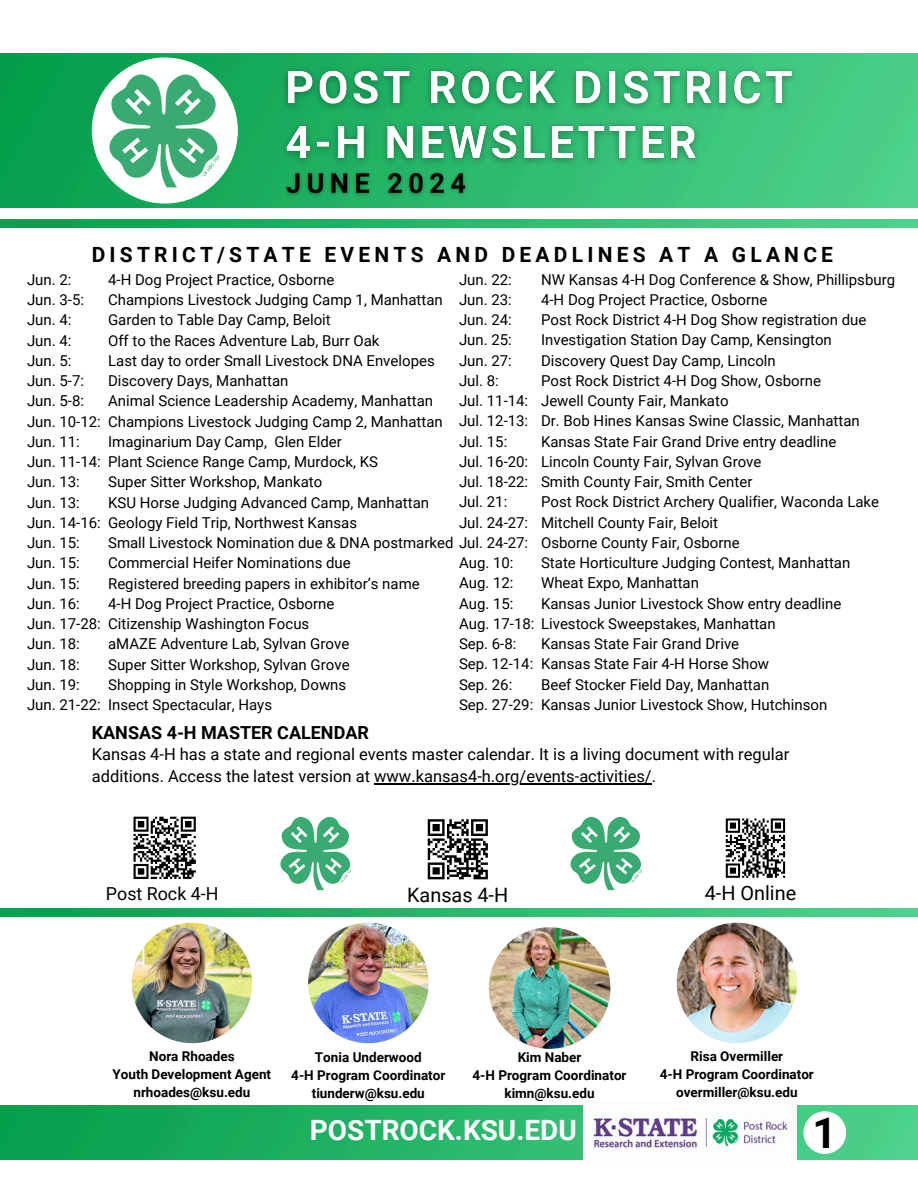
<style>
.page{position:relative;width:918px;height:1188px;background:#fff}
.page>*{position:absolute;margin:0;border:0;box-sizing:border-box;transform-origin:0 0}
.t1{font:700 42.45px "Roboto";color:#000}
.t2{font:700 28.05px "Roboto";color:#fff}
.t3{font:700 21px "Roboto";letter-spacing:.2em;color:#000}
.t4{font:19.8px "Roboto";color:#000}
.t5{font:700 18px "Roboto";color:#000}
.t6{font:17.85px "Roboto";color:#000}
.t7{font:16.5px/22.5px "Roboto";color:#000}
.t8{font:15px "Roboto";color:#000}
.t9{font:700 13.5px "Roboto";color:#000}
</style>
<div class="page">
<img style="left:0;top:54px;width:918px;height:154px">
<div style="left:92px;top:57px;width:146px;height:147px;background:#fff;border-radius:50%"></div>
<img style="left:102px;top:68px;width:126px;height:126px;border-radius:50%">
<img style="left:132px;top:923px;width:120px;height:120px;border-radius:50%">
<img style="left:308px;top:923px;width:121px;height:120px;border-radius:50%">
<img style="left:489px;top:927px;width:121px;height:122px;border-radius:50%">
<img style="left:677px;top:923px;width:120px;height:120px;border-radius:50%">
<img style="left:0;top:909px;width:918px;height:8px">
<img style="left:0;top:1106px;width:918px;height:54px">
<img style="left:584px;top:1106px;width:212px;height:54px">
<div style="left:803px;top:1111px;width:43px;height:43px;background:#fff;border-radius:50%"></div>
<img style="left:0;top:219px;width:918px;height:8px">
<svg style="left:428px;top:819px;width:60px;height:60px"></svg>
<svg style="left:133px;top:816px;width:63px;height:63px"></svg>
<img style="left:275px;top:813px;width:82px;height:82px;border-radius:50%">
<svg style="left:725px;top:818px;width:61px;height:60px"></svg>
<img style="left:566px;top:813px;width:81px;height:82px;border-radius:50%">
<img style="left:276px;top:60px;width:528px;height:112px">
<img style="left:279px;top:166px;width:194px;height:36px">
<hr style="left:374px;top:783px;width:278px;height:1px;background:#000">
<p class="t3" style="left:92px;top:242px;width:743px">DISTRICT/STATE EVENTS AND DEADLINES AT A GLANCE</p>
<p class="t8" style="left:541px;top:271px;width:356px">NW Kansas 4-H Dog Conference &amp; Show, Phillipsburg</p>
<h4 class="t8" style="left:541px;top:291px;width:228px">4-H Dog Project Practice, Osborne</h4>
<p class="t8" style="left:541px;top:311px;width:327px">Post Rock District 4-H Dog Show registration due</p>
<p class="t8" style="left:541px;top:332px;width:292px">Investigation Station Day Camp, Kensington</p>
<h4 class="t8" style="left:541px;top:352px;width:236px">Discovery Quest Day Camp, Lincoln</h4>
<p class="t8" style="left:541px;top:372px;width:281px">Post Rock District 4-H Dog Show, Osborne</p>
<p class="t8" style="left:541px;top:392px;width:189px">Jewell County Fair, Mankato</p>
<p class="t8" style="left:541px;top:413px;width:320px">Dr. Bob Hines Kansas Swine Classic, Manhattan</p>
<p class="t8" style="left:541px;top:433px;width:297px">Kansas State Fair Grand Drive entry deadline</p>
<p class="t8" style="left:541px;top:453px;width:222px">Lincoln County Fair, Sylvan Grove</p>
<p class="t8" style="left:541px;top:473px;width:213px">Smith County Fair, Smith Center</p>
<p class="t8" style="left:541px;top:494px;width:340px">Post Rock District Archery Qualifier, Waconda Lake</p>
<p class="t8" style="left:541px;top:514px;width:179px">Mitchell County Fair, Beloit</p>
<p class="t8" style="left:541px;top:534px;width:200px">Osborne County Fair, Osborne</p>
<p class="t8" style="left:541px;top:554px;width:311px">State Horticulture Judging Contest, Manhattan</p>
<p class="t8" style="left:541px;top:575px;width:159px">Wheat Expo, Manhattan</p>
<p class="t8" style="left:541px;top:595px;width:302px">Kansas Junior Livestock Show entry deadline</p>
<p class="t8" style="left:541px;top:635px;width:200px">Kansas State Fair Grand Drive</p>
<p class="t8" style="left:541px;top:656px;width:230px">Kansas State Fair 4-H Horse Show</p>
<p class="t8" style="left:541px;top:676px;width:230px">Beef Stocker Field Day, Manhattan</p>
<p class="t8" style="left:541px;top:696px;width:288px">Kansas Junior Livestock Show, Hutchinson</p>
<p class="t8" style="left:108px;top:271px;width:228px">4-H Dog Project Practice, Osborne</p>
<p class="t8" style="left:108px;top:291px;width:336px">Champions Livestock Judging Camp 1, Manhattan</p>
<p class="t8" style="left:108px;top:311px;width:224px">Garden to Table Day Camp, Beloit</p>
<p class="t8" style="left:108px;top:332px;width:273px">Off to the Races Adventure Lab, Burr Oak</p>
<p class="t8" style="left:108px;top:352px;width:328px">Last day to order Small Livestock DNA Envelopes</p>
<p class="t8" style="left:108px;top:372px;width:182px">Discovery Days, Manhattan</p>
<p class="t8" style="left:108px;top:392px;width:327px">Animal Science Leadership Academy, Manhattan</p>
<p class="t8" style="left:108px;top:413px;width:336px">Champions Livestock Judging Camp 2, Manhattan</p>
<p class="t8" style="left:108px;top:433px;width:235px">Imaginarium Day Camp, Glen Elder</p>
<p class="t8" style="left:108px;top:453px;width:271px">Plant Science Range Camp, Murdock, KS</p>
<p class="t8" style="left:108px;top:473px;width:216px">Super Sitter Workshop, Mankato</p>
<p class="t8" style="left:108px;top:494px;width:323px">KSU Horse Judging Advanced Camp, Manhattan</p>
<p class="t8" style="left:108px;top:514px;width:250px">Geology Field Trip, Northwest Kansas</p>
<p class="t8" style="left:108px;top:534px;width:422px">Small Livestock Nomination due &amp; DNA postmarked Jul. 24-27:</p>
<p class="t8" style="left:108px;top:554px;width:244px">Commercial Heifer Nominations due</p>
<p class="t8" style="left:108px;top:575px;width:313px">Registered breeding papers in exhibitor’s name</p>
<p class="t8" style="left:108px;top:595px;width:228px">4-H Dog Project Practice, Osborne</p>
<p class="t8" style="left:108px;top:615px;width:203px">Citizenship Washington Focus</p>
<p class="t8" style="left:108px;top:635px;width:243px">aMAZE Adventure Lab, Sylvan Grove</p>
<p class="t8" style="left:108px;top:656px;width:243px">Super Sitter Workshop, Sylvan Grove</p>
<p class="t8" style="left:108px;top:676px;width:240px">Shopping in Style Workshop, Downs</p>
<p class="t8" style="left:108px;top:696px;width:165px">Insect Spectacular, Hays</p>
<p class="t7" style="left:92px;top:743px;width:699px">Kansas 4-H has a state and regional events master calendar. It is a living document with regular additions. Access the latest version at www.kansas4-h.org/events-activities/.</p>
<p class="t8" style="left:459px;top:271px;width:54px">Jun. 22:</p>
<p class="t8" style="left:459px;top:291px;width:54px">Jun. 23:</p>
<p class="t8" style="left:459px;top:311px;width:54px">Jun. 24:</p>
<p class="t8" style="left:459px;top:332px;width:54px">Jun. 25:</p>
<p class="t8" style="left:459px;top:352px;width:54px">Jun. 27:</p>
<p class="t8" style="left:459px;top:372px;width:41px">Jul. 8:</p>
<p class="t8" style="left:459px;top:392px;width:71px">Jul. 11-14:</p>
<p class="t8" style="left:459px;top:413px;width:71px">Jul. 12-13:</p>
<p class="t8" style="left:459px;top:433px;width:50px">Jul. 15:</p>
<p class="t8" style="left:459px;top:453px;width:71px">Jul. 16-20:</p>
<p class="t8" style="left:459px;top:473px;width:71px">Jul. 18-22:</p>
<p class="t8" style="left:459px;top:494px;width:50px">Jul. 21:</p>
<p class="t8" style="left:459px;top:514px;width:71px">Jul. 24-27:</p>
<p class="t8" style="left:459px;top:554px;width:56px">Aug. 10:</p>
<p class="t8" style="left:459px;top:575px;width:56px">Aug. 12:</p>
<p class="t8" style="left:459px;top:595px;width:56px">Aug. 15:</p>
<h5 class="t8" style="left:459px;top:615px;width:318px">Aug. 17-18: Livestock Sweepstakes, Manhattan</h5>
<h6 class="t8" style="left:459px;top:635px;width:59px">Sep. 6-8:</h6>
<p class="t8" style="left:459px;top:656px;width:76px">Sep. 12-14:</p>
<h6 class="t8" style="left:459px;top:676px;width:55px">Sep. 26:</h6>
<p class="t8" style="left:459px;top:696px;width:76px">Sep. 27-29:</p>
<p class="t8" style="left:27px;top:271px;width:46px">Jun. 2:</p>
<p class="t8" style="left:27px;top:291px;width:59px">Jun. 3-5:</p>
<p class="t8" style="left:27px;top:311px;width:46px">Jun. 4:</p>
<p class="t8" style="left:27px;top:332px;width:46px">Jun. 4:</p>
<p class="t8" style="left:27px;top:352px;width:46px">Jun. 5:</p>
<p class="t8" style="left:27px;top:372px;width:59px">Jun. 5-7:</p>
<p class="t8" style="left:27px;top:392px;width:59px">Jun. 5-8:</p>
<p class="t8" style="left:27px;top:413px;width:75px">Jun. 10-12:</p>
<p class="t8" style="left:27px;top:433px;width:54px">Jun. 11:</p>
<p class="t8" style="left:27px;top:453px;width:75px">Jun. 11-14:</p>
<p class="t8" style="left:27px;top:473px;width:54px">Jun. 13:</p>
<p class="t8" style="left:27px;top:494px;width:54px">Jun. 13:</p>
<p class="t8" style="left:27px;top:514px;width:75px">Jun. 14-16:</p>
<p class="t8" style="left:27px;top:534px;width:54px">Jun. 15:</p>
<p class="t8" style="left:27px;top:554px;width:54px">Jun. 15:</p>
<p class="t8" style="left:27px;top:575px;width:54px">Jun. 15:</p>
<p class="t8" style="left:27px;top:595px;width:54px">Jun. 16:</p>
<p class="t8" style="left:27px;top:615px;width:75px">Jun. 17-28:</p>
<p class="t8" style="left:27px;top:635px;width:54px">Jun. 18:</p>
<p class="t8" style="left:27px;top:656px;width:54px">Jun. 18:</p>
<p class="t8" style="left:27px;top:676px;width:54px">Jun. 19:</p>
<p class="t8" style="left:27px;top:696px;width:75px">Jun. 21-22:</p>
<p class="t5" style="left:92px;top:723px;width:279px">KANSAS 4-H MASTER CALENDAR</p>
<p class="t6" style="left:106px;top:884px;width:114px">Post Rock 4-H</p>
<p class="t4" style="left:407px;top:884px;width:103px">Kansas 4-H</p>
<p class="t4" style="left:705px;top:881px;width:93px">4-H Online</p>
<p class="t9" style="left:149px;top:1048px;width:87px">Nora Rhoades</p>
<p class="t9" style="left:113px;top:1066px;width:160px">Youth Development Agent</p>
<p class="t9" style="left:134px;top:1084px;width:118px">nrhoades@ksu.edu</p>
<p class="t9" style="left:691px;top:1048px;width:94px">Risa Overmiller</p>
<p class="t9" style="left:660px;top:1066px;width:156px">4-H Program Coordinator</p>
<p class="t9" style="left:676px;top:1084px;width:123px">overmiller@ksu.edu</p>
<p class="t9" style="left:315px;top:1050px;width:108px">Tonia Underwood</p>
<p class="t9" style="left:291px;top:1068px;width:156px">4-H Program Coordinator</p>
<p class="t9" style="left:312px;top:1086px;width:115px">tiunderw@ksu.edu</p>
<p class="t2" style="left:310px;top:1114px;width:268px">POSTROCK.KSU.EDU</p>
<p class="t1" style="left:813px;top:1109px;width:26px">1</p>
<p class="t9" style="left:518px;top:1050px;width:65px">Kim Naber</p>
<p class="t9" style="left:473px;top:1068px;width:156px">4-H Program Coordinator</p>
<p class="t9" style="left:504px;top:1086px;width:92px">kimn@ksu.edu</p>
</div>
